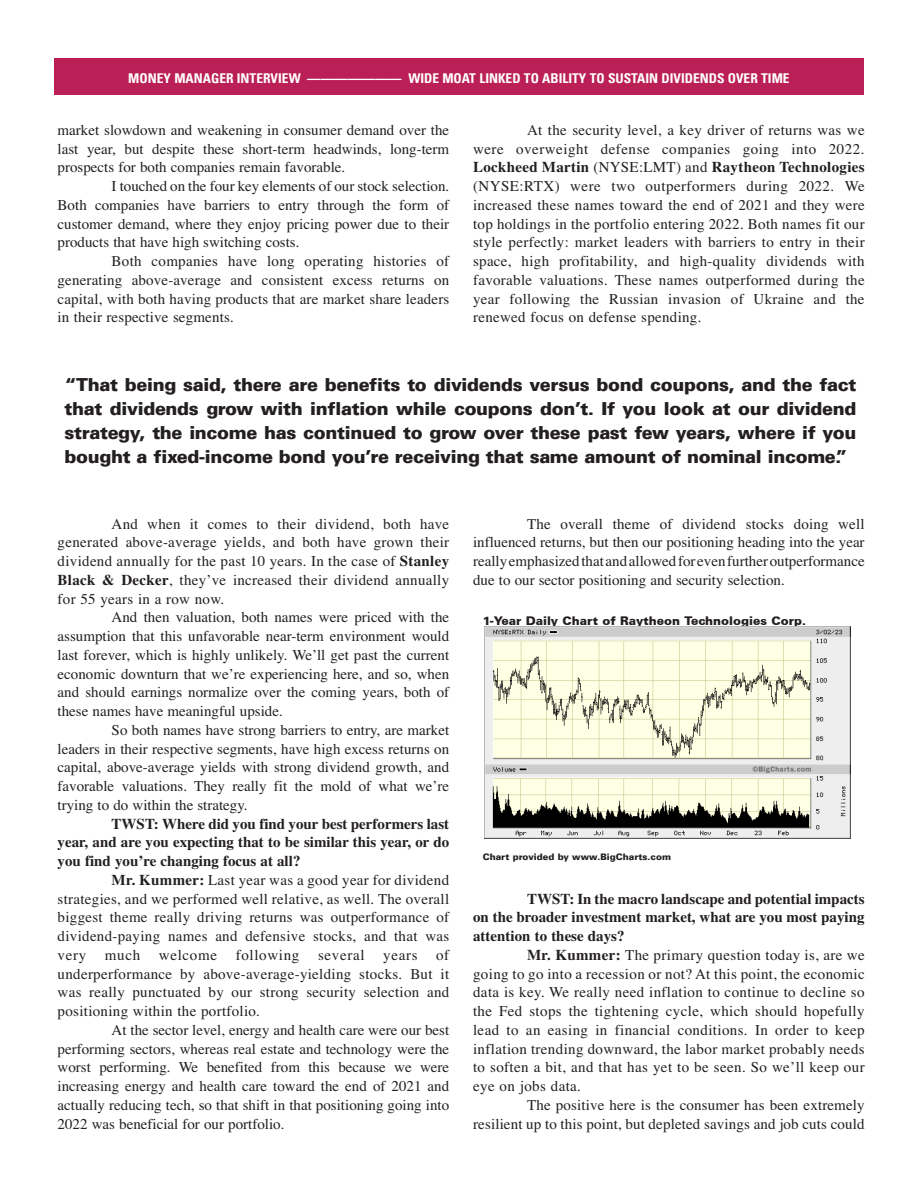
<style>
.page{position:relative;width:918px;height:1188px;background:#fff}
.page>*{position:absolute;margin:0;border:0;box-sizing:border-box;transform-origin:0 0}
.pullquote{font:900 18px/24px "Univers LT";letter-spacing:-.02em;color:#231f20;text-align:justify}
.Body_Text{font:15px/18.8px "Times";letter-spacing:.01em;color:#231f20;text-align:justify}
.Body_Text-2{font:700 15px/18.8px "Times";color:#231f20;text-align:justify}
.t1{font:700 condensed 13.5px "Univers LT";color:#fff}
.t2{font:900 12px "Univers CE";color:#231f20}
.t3{font:900 9px "Univers LT";color:#231f20}
.s1{font-weight:700}
</style>
<div class="page">
<div style="left:54px;top:58px;width:810px;height:36px;background:#ba2056"></div>
<img style="left:485px;top:627px;width:365px;height:211px">
<p class="t1" style="left:128px;top:70px;width:663px">MONEY MANAGER INTERVIEW ——————— WIDE MOAT LINKED TO ABILITY TO SUSTAIN DIVIDENDS OVER TIME</p>
<p class="Body_Text" style="left:58px;top:121px;width:393px">market slowdown and weakening in consumer demand over the last year, but despite these short-term headwinds, long-term prospects for both companies remain favorable.</p>
<p class="Body_Text" style="left:58px;top:178px;width:393px;text-indent:54px">I touched on the four key elements of our stock selection.<br>Both companies have barriers to entry through the form of customer demand, where they enjoy pricing power due to their products that have high switching costs.</p>
<p class="Body_Text" style="left:58px;top:253px;width:393px;text-indent:54px">Both companies have long operating histories of generating above-average and consistent excess returns on capital, with both having products that are market share leaders in their respective segments.</p>
<p class="Body_Text" style="left:473px;top:121px;width:393px;text-indent:54px">At the security level, a key driver of returns was we were overweight defense companies going into 2022.<br><span class="s1">Lockheed Martin</span> (NYSE:LMT) and <span class="s1">Raytheon Technologies </span>(NYSE:RTX) were two outperformers during 2022. We increased these names toward the end of 2021 and they were top holdings in the portfolio entering 2022. Both names fit our style perfectly: market leaders with barriers to entry in their space, high profitability, and high-quality dividends with favorable valuations. These names outperformed during the year following the Russian invasion of Ukraine and the renewed focus on defense spending.</p>
<p class="pullquote" style="left:64px;top:372px;width:793px">“That being said, there are benefits to dividends versus bond coupons, and the fact that dividends grow with inflation while coupons don’t. If you look at our dividend strategy, the income has continued to grow over these past few years, where if you bought a fixed-income bond you’re receiving that same amount of nominal income.”</p>
<p class="Body_Text" style="left:58px;top:515px;width:393px;text-indent:54px">And when it comes to their dividend, both have generated above-average yields, and both have grown their dividend annually for the past 10 years. In the case of <span class="s1">Stanley Black &amp; Decker</span>, they’ve increased their dividend annually for 55 years in a row now.</p>
<p class="Body_Text" style="left:58px;top:609px;width:393px;text-indent:54px">And then valuation, both names were priced with the assumption that this unfavorable near-term environment would last forever, which is highly unlikely. We’ll get past the current economic downturn that we’re experiencing here, and so, when and should earnings normalize over the coming years, both of these names have meaningful upside.</p>
<p class="Body_Text" style="left:58px;top:721px;width:393px;text-indent:54px">So both names have strong barriers to entry, are market leaders in their respective segments, have high excess returns on capital, above-average yields with strong dividend growth, and favorable valuations. They really fit the mold of what we’re trying to do within the strategy.</p>
<p class="Body_Text-2" style="left:58px;top:815px;width:393px;text-indent:54px">TWST: Where did you find your best performers last year, and are you expecting that to be similar this year, or do you find you’re changing focus at all?</p>
<p class="Body_Text" style="left:58px;top:871px;width:393px;text-indent:54px"><span class="s1">Mr. Kummer:</span> Last year was a good year for dividend strategies, and we performed well relative, as well. The overall biggest theme really driving returns was outperformance of dividend-paying names and defensive stocks, and that was very much welcome following several years of underperformance by above-average-yielding stocks. But it was really punctuated by our strong security selection and positioning within the portfolio.</p>
<p class="Body_Text" style="left:58px;top:1021px;width:393px;text-indent:54px">At the sector level, energy and health care were our best performing sectors, whereas real estate and technology were the worst performing. We benefited from this because we were increasing energy and health care toward the end of 2021 and actually reducing tech, so that shift in that positioning going into 2022 was beneficial for our portfolio.</p>
<p class="Body_Text" style="left:473px;top:515px;width:393px;text-indent:54px">The overall theme of dividend stocks doing well influenced returns, but then our positioning heading into the year really emphasized that and allowed for even further outperformance due to our sector positioning and security selection.</p>
<p class="t2" style="left:483px;top:613px;width:325px">1-Year Daily Chart of Raytheon Technologies Corp.</p>
<p class="t3" style="left:483px;top:851px;width:190px">Chart provided by www.BigCharts.com</p>
<p class="Body_Text-2" style="left:473px;top:890px;width:393px;text-indent:54px">TWST: In the macro landscape and potential impacts on the broader investment market, what are you most paying attention to these days?</p>
<p class="Body_Text" style="left:473px;top:946px;width:393px;text-indent:54px"><span class="s1">Mr. Kummer:</span> The primary question today is, are we going to go into a recession or not? At this point, the economic data is key. We really need inflation to continue to decline so the Fed stops the tightening cycle, which should hopefully lead to an easing in financial conditions. In order to keep inflation trending downward, the labor market probably needs to soften a bit, and that has yet to be seen. So we’ll keep our eye on jobs data.</p>
<p class="Body_Text" style="left:473px;top:1096px;width:393px;text-align:right">The positive here is the consumer has been extremely<br>resilient up to this point, but depleted savings and job cuts could</p>
</div>
